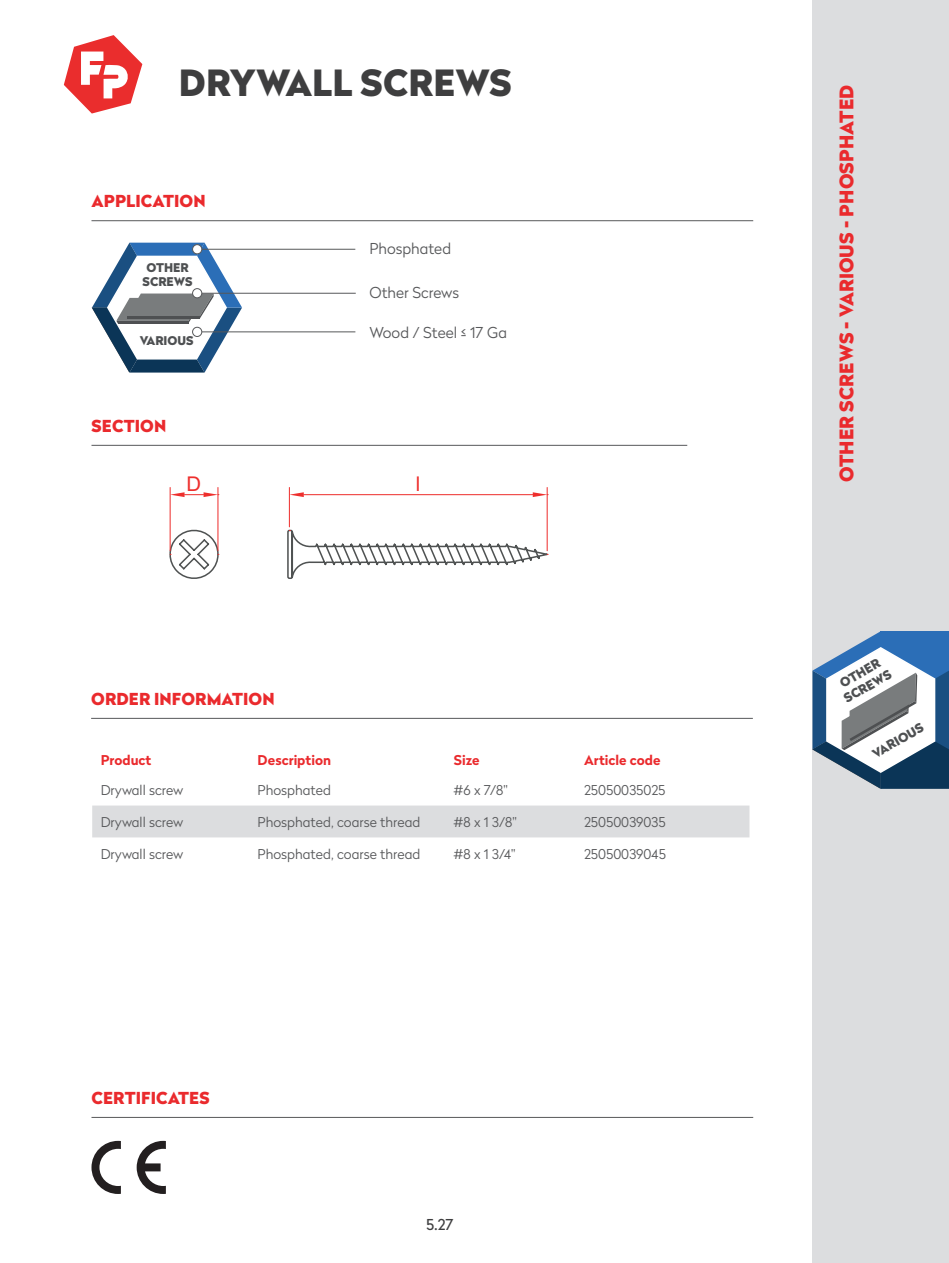
<style>
.page{position:relative;width:949px;height:1263px;background:#fff}
.page>*{position:absolute;margin:0;border:0;box-sizing:border-box;transform-origin:0 0}
.t1{font:900 36px "Radikal";letter-spacing:.005em;color:#3e3e3f}
.t2{font:20.25px "Arial";color:#ee2f2d}
.t3{font:900 18.75px "Radikal";letter-spacing:.005em;color:#ea2a2d}
.t4{font:900 16.5px "Radikal";letter-spacing:.005em;color:#ea2a2d}
.t5{font:300 15px "Radikal";color:#57585a}
.t6{font:15px "Radikal";color:#3e3e3f}
.t7{font:300 13.5px "Radikal";color:#57585a}
.t8{font:700 13.5px "Radikal";color:#ea2a2d}
.t9{font:900 12.6px/15.1px "Radikal";color:#4e5052;text-align:center}
.t10{font:900 12px/14.4px "Radikal";color:#4e5052;text-align:center}
</style>
<div class="page">
<div style="left:812px;top:0;width:136px;height:1263px;background:#dcdddf"></div>
<svg style="left:812px;top:631px;width:136px;height:158px;background:#90a5ba"></svg>
<svg style="left:64px;top:35px;width:78px;height:79px"></svg>
<hr style="left:91px;top:445px;width:596px;height:1px;background:#57585a">
<hr style="left:169px;top:487px;width:2px;height:64px;background:#ee2f2d">
<hr style="left:217px;top:487px;width:1px;height:64px;background:#ee2f2d">
<hr style="left:289px;top:487px;width:1px;height:40px;background:#ee2f2d">
<hr style="left:546px;top:487px;width:1px;height:64px;background:#ee2f2d">
<hr style="left:304px;top:494px;width:228px;height:1px;background:#ee2f2d">
<svg style="left:289px;top:492px;width:15px;height:5px"></svg>
<svg style="left:170px;top:492px;width:49px;height:5px"></svg>
<svg style="left:169px;top:528px;width:380px;height:51px"></svg>
<svg style="left:532px;top:492px;width:16px;height:5px"></svg>
<hr style="left:91px;top:220px;width:662px;height:1px;background:#57585a">
<svg style="left:92px;top:243px;width:150px;height:130px"></svg>
<div style="left:192px;top:245px;width:10px;height:9px;background:#fff;border-radius:50%"></div>
<div style="left:192px;top:244px;width:10px;height:10px;border:1px solid #57585a;border-radius:50%"></div>
<hr style="left:199px;top:293px;width:156px;height:1px;background:#57585a">
<hr style="left:200px;top:332px;width:155px;height:1px;background:#57585a">
<hr style="left:202px;top:249px;width:153px;height:1px;background:#57585a">
<div style="left:192px;top:289px;width:10px;height:9px;background:#fff;border-radius:50%"></div>
<div style="left:192px;top:288px;width:10px;height:10px;border:1px solid #57585a;border-radius:50%"></div>
<div style="left:192px;top:327px;width:10px;height:9px;background:#fff;border-radius:50%"></div>
<div style="left:192px;top:327px;width:10px;height:10px;border:1px solid #57585a;border-radius:50%"></div>
<svg style="left:137px;top:1141px;width:29px;height:53px"></svg>
<svg style="left:91px;top:1141px;width:30px;height:53px"></svg>
<hr style="left:91px;top:1117px;width:662px;height:1px;background:#57585a">
<hr style="left:91px;top:718px;width:661px;height:1px;background:#57585a">
<svg style="left:92px;top:837px;width:657px;height:1px"></svg>
<div style="left:92px;top:805px;width:657px;height:32px;background:#dcdddf"></div>
<h1 class="t1" style="left:179px;top:56px;width:334px">DRYWALL SCREWS</h1>
<p class="t4" style="left:92px;top:189px;width:115px">APPLICATION</p>
<p class="t10" style="left:142px;top:259px;width:52px">OTHER<br>SCREWS</p>
<p class="t10" style="left:140px;top:333px;width:55px">VARIOUS</p>
<p class="t4" style="left:92px;top:414px;width:76px">SECTION</p>
<p class="t5" style="left:369px;top:238px;width:83px">Phosphated</p>
<p class="t5" style="left:369px;top:283px;width:91px">Other Screws</p>
<p class="t5" style="left:369px;top:323px;width:139px">Wood / Steel ≤ 17 Ga</p>
<h2 class="t2" style="left:186px;top:471px;width:16px">D</h2>
<h2 class="t2" style="left:416px;top:471px;width:6px">l</h2>
<p class="t4" style="left:91px;top:687px;width:185px">ORDER INFORMATION</p>
<p class="t8" style="left:101px;top:750px;width:52px">Product</p>
<p class="t8" style="left:257px;top:750px;width:75px">Description</p>
<p class="t8" style="left:454px;top:750px;width:27px">Size</p>
<p class="t8" style="left:584px;top:750px;width:78px">Article code</p>
<p class="t7" style="left:101px;top:780px;width:84px">Drywall screw</p>
<p class="t7" style="left:257px;top:780px;width:75px">Phosphated</p>
<p class="t7" style="left:454px;top:780px;width:55px">#6 x 7/8"</p>
<p class="t7" style="left:584px;top:780px;width:83px">25050035025</p>
<p class="t7" style="left:101px;top:812px;width:84px">Drywall screw</p>
<p class="t7" style="left:257px;top:812px;width:164px">Phosphated, coarse thread</p>
<p class="t7" style="left:454px;top:812px;width:64px">#8 x 1 3/8"</p>
<p class="t7" style="left:584px;top:812px;width:83px">25050039035</p>
<p class="t7" style="left:101px;top:844px;width:84px">Drywall screw</p>
<p class="t7" style="left:257px;top:844px;width:164px">Phosphated, coarse thread</p>
<p class="t7" style="left:454px;top:844px;width:63px">#8 x 1 3/4"</p>
<p class="t7" style="left:584px;top:844px;width:83px">25050039045</p>
<p class="t4" style="left:92px;top:1086px;width:119px">CERTIFICATES</p>
<p class="t6" style="left:426px;top:1214px;width:29px">5.27</p>
<h3 class="t3" style="left:832px;top:482px;width:399px;rotate:-90deg">OTHER SCREWS - VARIOUS - PHOSPHATED</h3>
<p class="t9" style="left:832px;top:679px;width:54px;rotate:-30deg">OTHER<br>SCREWS</p>
<p class="t9" style="left:869px;top:747px;width:58px;rotate:-30deg">VARIOUS</p>
</div>
